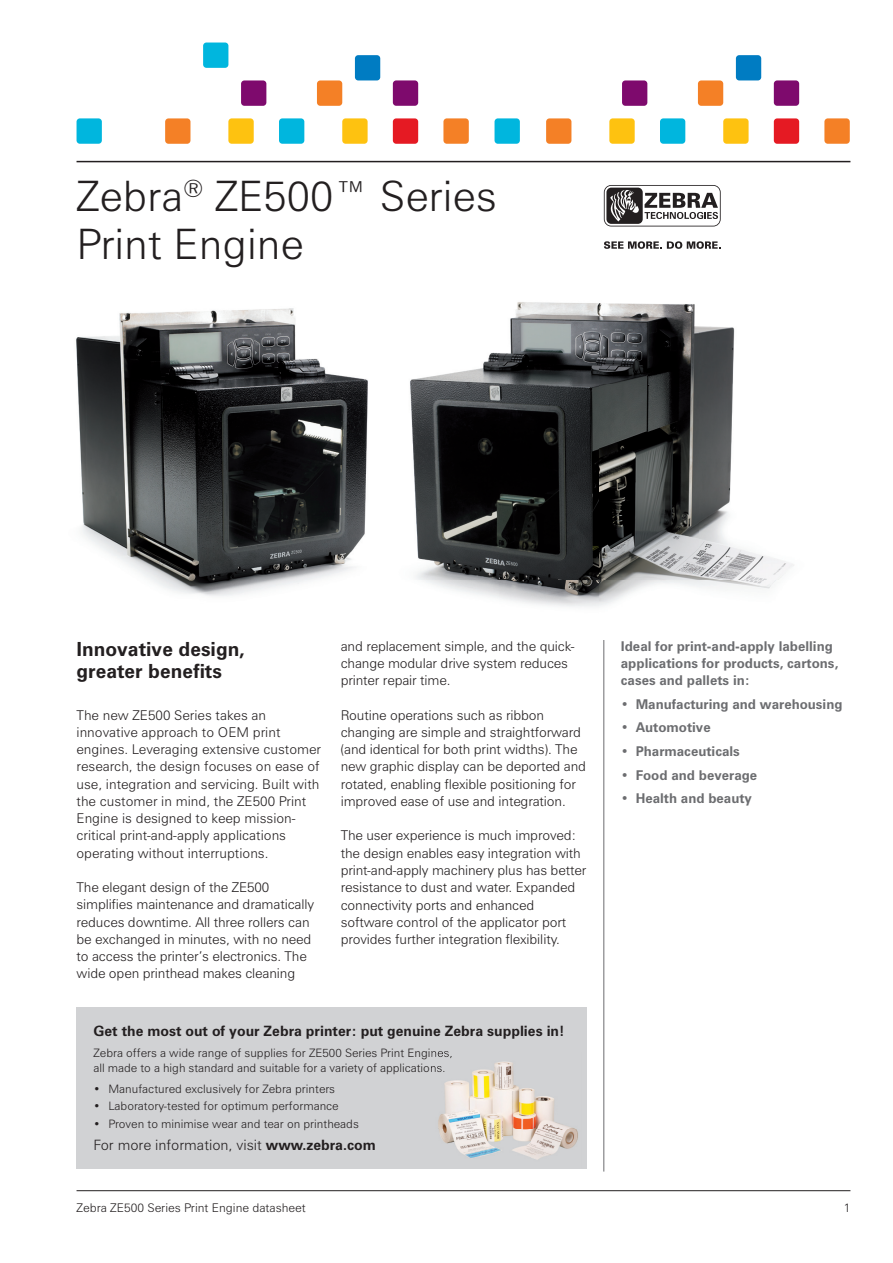
<style>
.page{position:relative;width:893px;height:1263px;background:#fff}
.page>*{position:absolute;margin:0;border:0;box-sizing:border-box;transform-origin:0 0}
.t1{font:300 42px/48px "Zurich BT";color:#231f20}
.t2{font:700 19.5px/22.5px "Zurich BT";color:#231f20}
.t3{font:700 14.25px "Zurich BT";color:#231f20}
.t4{font:300 14.25px "Zurich BT";color:#231f20}
.t5{font:300 13.5px/17.2px "Zurich BT";letter-spacing:-.01em;color:#231f20}
.t6{font:700 13.5px/17.2px "Zurich BT";color:#6c6d70}
.t7{font:300 12px "Zurich BT";color:#231f20}
.t8{font:300 11.7px/15px "Zurich BT";color:#231f20}
.s1{font-weight:700}
.s2{font-weight:300}
</style>
<div class="page">
<hr style="left:77px;top:1190px;width:773px;height:1px;background:#231f20">
<img style="left:76px;top:308px;width:292px;height:288px">
<img style="left:410px;top:302px;width:384px;height:377px">
<div style="left:77px;top:1007px;width:510px;height:162px;background:#d1d2d4"></div>
<img style="left:438px;top:1062px;width:140px;height:98px">
<img style="left:431px;top:1053px;width:21px;height:6px">
<img style="left:431px;top:1063px;width:13px;height:11px">
<div style="left:355px;top:55px;width:25px;height:25px;background:#007cc2;border-radius:3px"></div>
<div style="left:228px;top:118px;width:26px;height:26px;background:#fec210;border-radius:3px"></div>
<div style="left:342px;top:118px;width:26px;height:26px;background:#fec210;border-radius:3px"></div>
<div style="left:317px;top:80px;width:25px;height:26px;background:#f48026;border-radius:3px"></div>
<div style="left:443px;top:118px;width:26px;height:26px;background:#f48026;border-radius:3px"></div>
<div style="left:165px;top:118px;width:25px;height:26px;background:#f48026;border-radius:3px"></div>
<div style="left:203px;top:43px;width:25px;height:25px;background:#00b6de;border-radius:3px"></div>
<div style="left:279px;top:118px;width:25px;height:26px;background:#00b6de;border-radius:3px"></div>
<div style="left:77px;top:118px;width:25px;height:26px;background:#00b6de;border-radius:3px"></div>
<div style="left:241px;top:80px;width:25px;height:26px;background:#7e0a6d;border-radius:3px"></div>
<div style="left:393px;top:80px;width:25px;height:26px;background:#7e0a6d;border-radius:3px"></div>
<div style="left:393px;top:118px;width:25px;height:26px;background:#e51a23;border-radius:3px"></div>
<div style="left:736px;top:55px;width:25px;height:25px;background:#007cc2;border-radius:3px"></div>
<div style="left:609px;top:118px;width:26px;height:26px;background:#fec210;border-radius:3px"></div>
<div style="left:723px;top:118px;width:26px;height:26px;background:#fec210;border-radius:3px"></div>
<div style="left:698px;top:80px;width:25px;height:26px;background:#f48026;border-radius:3px"></div>
<div style="left:824px;top:118px;width:26px;height:26px;background:#f48026;border-radius:3px"></div>
<div style="left:546px;top:118px;width:25px;height:26px;background:#f48026;border-radius:3px"></div>
<div style="left:660px;top:118px;width:25px;height:26px;background:#00b6de;border-radius:3px"></div>
<div style="left:495px;top:118px;width:25px;height:26px;background:#00b6de;border-radius:3px"></div>
<div style="left:622px;top:80px;width:25px;height:26px;background:#7e0a6d;border-radius:3px"></div>
<div style="left:774px;top:80px;width:25px;height:26px;background:#7e0a6d;border-radius:3px"></div>
<div style="left:774px;top:118px;width:25px;height:26px;background:#e51a23;border-radius:3px"></div>
<hr style="left:77px;top:161px;width:773px;height:1px;background:#231f20">
<svg style="left:604px;top:241px;width:117px;height:8px"></svg>
<svg style="left:604px;top:185px;width:117px;height:41px"></svg>
<hr style="left:603px;top:640px;width:1px;height:531px;background:#6c6d70">
<h1 class="t1" style="left:77px;top:171px;width:422px">Zebra<sup>®</sup> ZE500™ Series<br>Print Engine</h1>
<h2 class="t2" style="left:77px;top:637px;width:170px">Innovative design, greater benefits</h2>
<p class="t5" style="left:77px;top:706px;width:246px">The new ZE500 Series takes an innovative approach to oEM print engines. Leveraging extensive customer research, the design focuses on ease of use, integration and servicing. Built with the customer in mind, the ZE500 Print Engine is designed to keep mission&shy;critical print-and-apply applications operating without interruptions.</p>
<p class="t5" style="left:77px;top:879px;width:239px">The elegant design of the ZE500 simplifies maintenance and dramatically reduces downtime. All three rollers can be exchanged in minutes, with no need to access the printer’s electronics. The wide open printhead makes cleaning</p>
<p class="t5" style="left:341px;top:637px;width:235px">and replacement simple, and the quick&shy;change modular drive system reduces printer repair time.</p>
<p class="t5" style="left:341px;top:706px;width:247px">routine operations such as ribbon changing are simple and straightforward (and identical for both print widths). The new graphic display can be deported and rotated, enabling flexible positioning for improved ease of use and integration.</p>
<p class="t5" style="left:341px;top:827px;width:247px">The user experience is much improved: the design enables easy integration with print-and-apply machinery plus has better resistance to dust and water. Expanded connectivity ports and enhanced software control of the applicator port provides further integration flexibility.</p>
<p class="t3" style="left:94px;top:1022px;width:472px">Get the most out of your Zebra printer: put genuine Zebra supplies in!</p>
<p class="t8" style="left:94px;top:1045px;width:361px">Zebra offers a wide range of supplies for ZE500 Series Print Engines, all made to a high standard and suitable for a variety of applications.</p>
<p class="t8" style="left:94px;top:1081px;width:243px">• Manufactured exclusively for Zebra printers</p>
<p class="t8" style="left:94px;top:1099px;width:247px">• Laboratory-tested for optimum performance</p>
<p class="t8" style="left:94px;top:1116px;width:267px">• Proven to minimise wear and tear on printheads</p>
<p class="t4" style="left:94px;top:1136px;width:284px">For more information, visit <span class="s1">www.zebra.com</span></p>
<p class="t6" style="left:621px;top:637px;width:219px">Ideal for print-and-apply labelling applications for products, cartons, cases and pallets in:</p>
<p class="t6" style="left:621px;top:695px;width:223px"><span class="s2">•</span> Manufacturing and warehousing</p>
<p class="t6" style="left:621px;top:719px;width:91px"><span class="s2">•</span> Automotive</p>
<p class="t6" style="left:621px;top:742px;width:121px"><span class="s2">•</span> Pharmaceuticals</p>
<p class="t6" style="left:621px;top:766px;width:138px"><span class="s2">•</span> Food and beverage</p>
<p class="t6" style="left:621px;top:790px;width:133px"><span class="s2">•</span> Health and beauty</p>
<p class="t7" style="left:77px;top:1200px;width:231px">Zebra ZE500 Series Print Engine datasheet</p>
<p class="t7" style="left:844px;top:1200px;width:8px">1</p>
</div>
